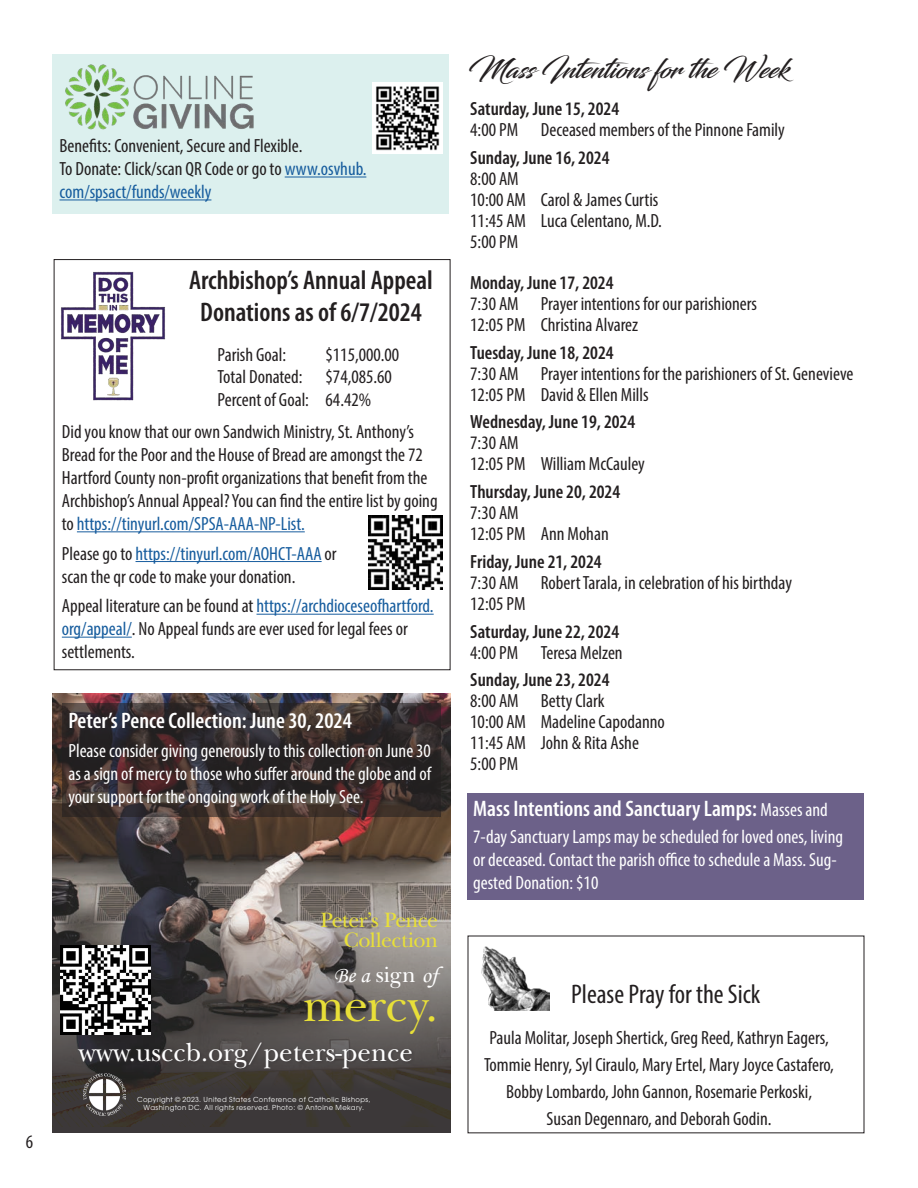
<style>
.page{position:relative;width:918px;height:1188px;background:#fff}
.page>*{position:absolute;margin:0;border:0;box-sizing:border-box;transform-origin:0 0}
.t1{font:48.45px "New Baskerville Std";letter-spacing:-.02em;color:#e6dc1f}
.t2{font:600 condensed 27px/32.4px "Myriad Pro";color:#231f20;text-align:center}
.t3{font:27px "New Baskerville Std";color:#fff}
.t4{font:27px "Blacksword";color:#231f20}
.t5{font:condensed 27px "Myriad Pro";color:#231f20}
.t6{font:22.8px "Monotype Corsiva";color:#fff}
.t7{font:600 condensed 22.5px "Myriad Pro";color:#fff}
.t8{font:21.75px/19.5px "New Baskerville Std";letter-spacing:-.035em;color:#e6dc1f;text-align:right}
.t9{font:condensed 19.2px/21px "Myriad Pro";color:#231f20}
.t10{font:condensed 19.2px/23px "Myriad Pro";color:#fff}
.t11{font:600 condensed 19.2px "Myriad Pro";color:#231f20}
.t12{font:condensed 19.2px/23px "Myriad Pro";color:#175d9e}
.t13{font:6.9px/8.2px "Avant Garde";letter-spacing:.055em;color:#fff;text-align:center}
.s1{color:#231f20}
.s2{color:#175d9e}
.s3{font-family:"New Baskerville Std"}
.s4{font-weight:600}
.s5{font-weight:400;font-size:19.2px}
</style>
<div class="page">
<div style="left:468px;top:794px;width:396px;height:106px;background:#6c6189"></div>
<img style="left:481px;top:946px;width:68px;height:64px">
<img style="left:53px;top:693px;width:397px;height:9px">
<svg style="left:53px;top:702px;width:397px;height:431px;background:#605753"></svg>
<div style="left:137px;top:1097px;width:234px;height:15px;background:#231f20;opacity:.6"></div>
<div style="left:77px;top:1041px;width:338px;height:30px;background:#231f20;opacity:.75"></div>
<div style="left:82px;top:1073px;width:46px;height:45px;background:#231f20;opacity:.3"></div>
<img style="left:83px;top:1074px;width:43px;height:42px">
<svg style="left:63px;top:704px;width:378px;height:113px;background:#382e2e"></svg>
<img style="left:60px;top:945px;width:90px;height:90px">
<hr style="left:77px;top:531px;width:228px;height:1px;background:#175d9e">
<hr style="left:136px;top:561px;width:186px;height:1px;background:#175d9e">
<hr style="left:257px;top:614px;width:177px;height:1px;background:#175d9e">
<hr style="left:62px;top:637px;width:70px;height:1px;background:#175d9e">
<img style="left:54px;top:265px;width:112px;height:142px">
<img style="left:369px;top:515px;width:74px;height:74px">
<div style="left:53px;top:54px;width:396px;height:160px;background:#dcf0ee"></div>
<hr style="left:285px;top:177px;width:81px;height:1px;background:#175d9e">
<hr style="left:60px;top:199px;width:151px;height:1px;background:#175d9e">
<img style="left:65px;top:65px;width:189px;height:65px">
<img style="left:372px;top:83px;width:70px;height:70px">
<p class="t9" style="left:26px;top:1131px;width:9px">6</p>
<p class="t9" style="left:60px;top:135px;width:244px">Benefits: Convenient, Secure and Flexible.</p>
<p class="t12" style="left:60px;top:157px;width:308px"><span class="s1">To Donate: Click/scan QR Code or go to</span> www.osvhub. com/spsact/funds/weekly</p>
<p class="t2" style="left:189px;top:263px;width:245px">Archbishop’s Annual Appeal<br>Donations as of 6/7/2024</p>
<p class="t9" style="left:218px;top:343px;width:70px">Parish Goal:</p>
<p class="t9" style="left:326px;top:343px;width:75px">$115,000.00</p>
<p class="t9" style="left:218px;top:366px;width:176px">Total Donated: $74,085.60</p>
<p class="t9" style="left:218px;top:389px;width:155px">Percent of Goal: 64.42%</p>
<p class="t9" style="left:62px;top:420px;width:377px;line-height:23px">Did you know that our own Sandwich Ministry, St. Anthony’s Bread for the Poor and the House of Bread are amongst the 72<br>Hartford County non-profit organizations that benefit from the Archbishop’s Annual Appeal? You can find the entire list by going to <span class="s2">https://tinyurl.com/SPSA-AAA-NP-List.</span></p>
<p class="t9" style="left:62px;top:542px;width:276px;line-height:23px">Please go to <span class="s2">https://tinyurl.com/AOHCT-AAA</span> or scan the qr code to make your donation.</p>
<p class="t9" style="left:62px;top:594px;width:373px;line-height:23px">Appeal literature can be found at <span class="s2">https://archdioceseofhartford. org/appeal/</span>. No Appeal funds are ever used for legal fees or settlements.</p>
<p class="t7" style="left:68px;top:706px;width:285px">Peter’s Pence Collection: June 30, 2024</p>
<p class="t10" style="left:68px;top:739px;width:364px;text-align:justify">Please consider giving generously to this collection on June 30 as a sign of mercy to those who suffer around the globe and of your support for the ongoing work of the Holy See.</p>
<p class="t8" style="left:321px;top:910px;width:119px">Peter’s Pence<br>Collection</p>
<p class="t6" style="left:334px;top:961px;width:106px">Be a <span class="s3">sign</span> of</p>
<h1 class="t1" style="left:303px;top:977px;width:136px">mercy.</h1>
<h2 class="t3" style="left:79px;top:1036px;width:336px">www.usccb.org/peters-pence</h2>
<p class="t13" style="left:137px;top:1095px;width:235px">Copyright © 2023. United States Conference of Catholic Bishops,<br>Washington DC. All rights reserved. Photo: © Antoine Mekary.</p>
<p class="t4" style="left:468px;top:53px;width:322px">Mass Intentions for the Week</p>
<p class="t11" style="left:470px;top:97px;width:150px">Saturday, June 15, 2024</p>
<p class="t9" style="left:470px;top:119px;width:316px">4:00 PM Deceased members of the Pinnone Family</p>
<p class="t11" style="left:470px;top:145px;width:141px">Sunday, June 16, 2024</p>
<p class="t9" style="left:470px;top:167px;width:193px">8:00 AM<br>10:00 AM Carol &amp; James Curtis<br>11:45 AM Luca Celentano, M.D.<br>5:00 PM</p>
<p class="t9" style="left:470px;top:272px;width:288px"><span class="s4">Monday, June 17, 2024<br></span>7:30 AM Prayer intentions for our parishioners<br>12:05 PM Christina Alvarez</p>
<p class="t9" style="left:470px;top:341px;width:385px"><span class="s4">Tuesday, June 18, 2024<br></span>7:30 AM Prayer intentions for the parishioners of St. Genevieve<br>12:05 PM David &amp; Ellen Mills</p>
<p class="t11" style="left:470px;top:410px;width:166px">Wednesday, June 19, 2024</p>
<p class="t9" style="left:470px;top:432px;width:176px">7:30 AM<br>12:05 PM William McCauley</p>
<p class="t11" style="left:470px;top:480px;width:151px">Thursday, June 20, 2024</p>
<p class="t9" style="left:470px;top:502px;width:140px">7:30 AM<br>12:05 PM Ann Mohan</p>
<p class="t11" style="left:470px;top:550px;width:133px">Friday, June 21, 2024</p>
<p class="t9" style="left:470px;top:572px;width:323px">7:30 AM Robert Tarala, in celebration of his birthday<br>12:05 PM</p>
<p class="t11" style="left:470px;top:619px;width:150px">Saturday, June 22, 2024</p>
<p class="t9" style="left:470px;top:641px;width:154px">4:00 PM Teresa Melzen</p>
<p class="t11" style="left:470px;top:668px;width:141px">Sunday, June 23, 2024</p>
<p class="t9" style="left:470px;top:690px;width:196px">8:00 AM Betty Clark<br>10:00 AM Madeline Capodanno<br>11:45 AM John &amp; Rita Ashe<br>5:00 PM</p>
<p class="t7" style="left:473px;top:795px;width:356px">Mass Intentions and Sanctuary Lamps: <span class="s5">Masses and</span></p>
<p class="t10" style="left:473px;top:825px;width:371px">7-day Sanctuary Lamps may be scheduled for loved ones, living or deceased. Contact the parish office to schedule a Mass. Sug&shy;gested Donation: $10</p>
<p class="t5" style="left:571px;top:978px;width:191px">Please Pray for the Sick</p>
<p class="t9" style="left:484px;top:1024px;width:351px;line-height:27.2px;text-align:center">Paula Molitar, Joseph Shertick, Greg Reed, Kathryn Eagers, Tommie Henry, Syl Ciraulo, Mary Ertel, Mary Joyce Castafero, Bobby Lombardo, John Gannon, Rosemarie Perkoski,<br>Susan Degennaro, and Deborah Godin.</p>
</div>
